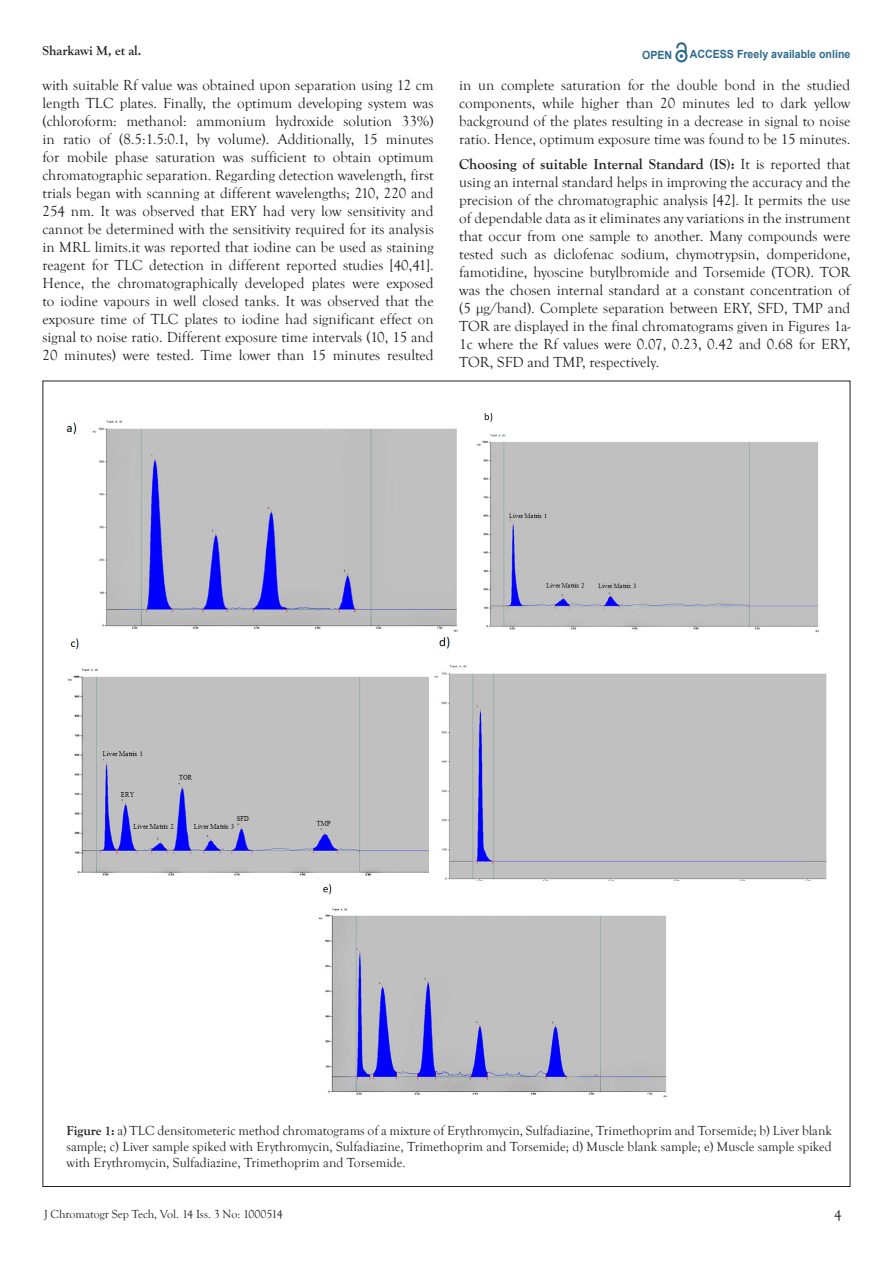
<style>
.page{position:relative;width:893px;height:1263px;background:#fff}
.page>*{position:absolute;margin:0;border:0;box-sizing:border-box;transform-origin:0 0}
.Body_Text_First_Inde{font:15px/18px "Goudy Old Style T";color:#231f20;text-align:justify}
.t1{font:13.5px/16.2px "Goudy Old Style T";color:#231f20;text-align:justify}
.t2{font:700 13.5px "Goudy Old Style T";color:#231f20}
.t3{font:12px "Goudy Old Style T";color:#231f20}
.t4{font:700 11.25px "Arial";color:#2d6a8e;scale:.94 1}
.s1{font-weight:700}
</style>
<div class="page">
<svg style="left:675px;top:43px;width:12px;height:19px"></svg>
<img style="left:318px;top:884px;width:349px;height:214px">
<img style="left:66px;top:413px;width:753px;height:220px">
<img style="left:67px;top:638px;width:362px;height:238px">
<img style="left:434px;top:636px;width:393px;height:245px">
<p class="t2" style="left:43px;top:43px;width:100px">Sharkawi M, et al.</p>
<p class="t4" style="left:642px;top:47px;width:34px">OPEN</p>
<p class="t4" style="left:690px;top:46px;width:172px">ACCESS Freely available online</p>
<p class="Body_Text_First_Inde" style="left:43px;top:77px;width:393px">with suitable Rf value was obtained upon separation using 12 cm length TLC plates. Finally, the optimum developing system was (chloroform: methanol: ammonium hydroxide solution 33%) in ratio of (8.5:1.5:0.1, by volume). Additionally, 15 minutes for mobile phase saturation was sufficient to obtain optimum chromatographic separation. Regarding detection wavelength, first trials began with scanning at different wavelengths; 210, 220 and 254 nm. It was observed that ERY had very low sensitivity and cannot be determined with the sensitivity required for its analysis in MRL limits.it was reported that iodine can be used as staining reagent for TLC detection in different reported studies [40,41].<br>Hence, the chromatographically developed plates were exposed to iodine vapours in well closed tanks. It was observed that the exposure time of TLC plates to iodine had significant effect on signal to noise ratio. Different exposure time intervals (10, 15 and 20 minutes) were tested. Time lower than 15 minutes resulted</p>
<p class="Body_Text_First_Inde" style="left:459px;top:77px;width:393px">in un complete saturation for the double bond in the studied components, while higher than 20 minutes led to dark yellow background of the plates resulting in a decrease in signal to noise ratio. Hence, optimum exposure time was found to be 15 minutes.</p>
<p class="Body_Text_First_Inde" style="left:459px;top:155px;width:393px"><span class="s1">Choosing of suitable Internal Standard (IS):</span> It is reported that using an internal standard helps in improving the accuracy and the precision of the chromatographic analysis [42]. It permits the use of dependable data as it eliminates any variations in the instrument that occur from one sample to another. Many compounds were tested such as diclofenac sodium, chymotrypsin, domperidone, famotidine, hyoscine butylbromide and Torsemide (TOR). TOR was the chosen internal standard at a constant concentration of (5 µg/band). Complete separation between ERY, SFD, TMP and TOR are displayed in the final chromatograms given in Figures 1a-1c where the Rf values were 0.07, 0.23, 0.42 and 0.68 for ERY, TOR, SFD and TMP, respectively.</p>
<p class="t1" style="left:67px;top:1122px;width:767px"><span class="s1">Figure 1:</span> a) TLC densitometeric method chromatograms of a mixture of Erythromycin, Sulfadiazine, Trimethoprim and Torsemide; b) Liver blank sample; c) Liver sample spiked with Erythromycin, Sulfadiazine, Trimethoprim and Torsemide; d) Muscle blank sample; e) Muscle sample spiked with Erythromycin, Sulfadiazine, Trimethoprim and Torsemide.</p>
<p class="t3" style="left:44px;top:1207px;width:240px">J Chromatogr Sep Tech, Vol. 14 Iss. 3 No: 1000514</p>
<p class="Body_Text_First_Inde" style="left:834px;top:1207px;width:9px">4</p>
</div>
